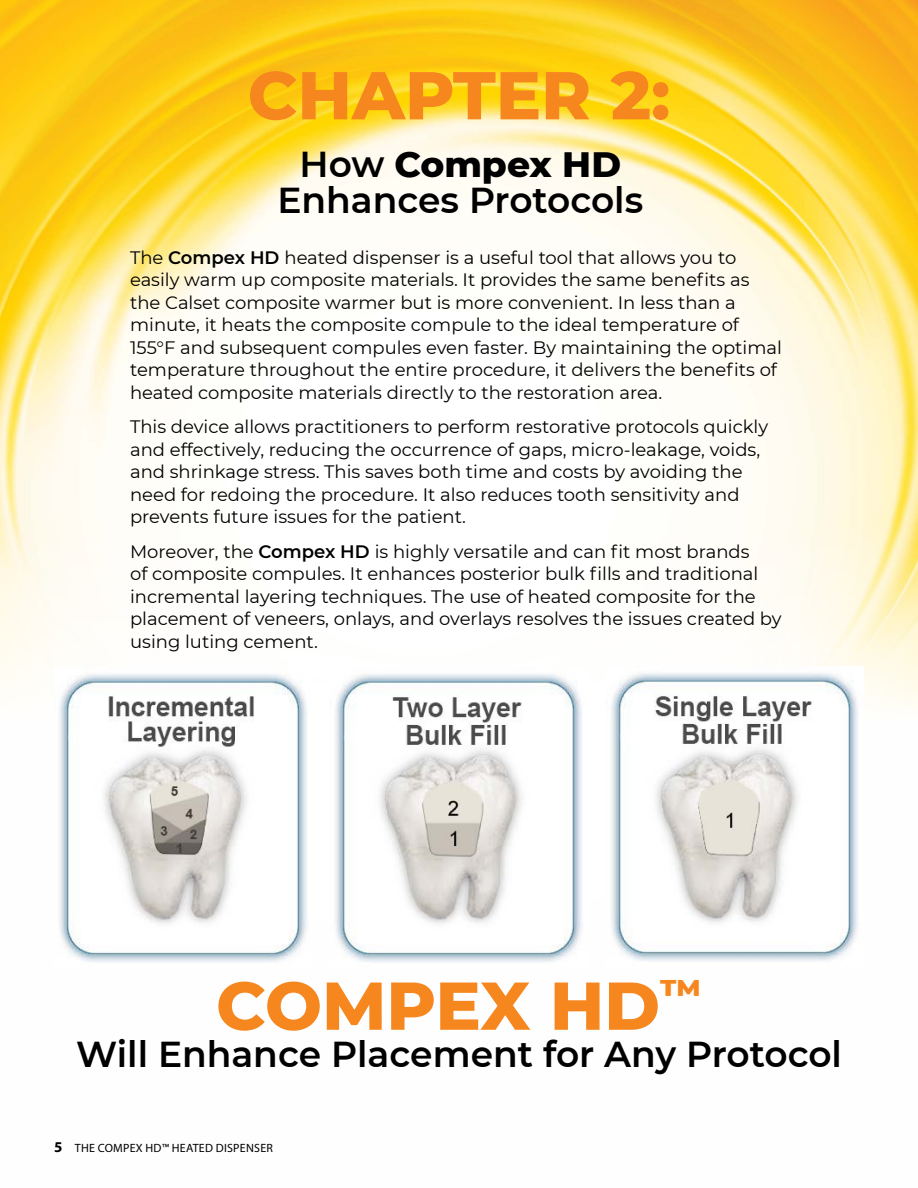
<style>
.page{position:relative;width:918px;height:1188px;background:#fff}
.page>*{position:absolute;margin:0;border:0;box-sizing:border-box;transform-origin:0 0}
.t1{font:800 67.5px "Montserrat";color:#f6871f}
.t2{font:600 36px/36px "Montserrat";color:#000;text-align:center}
.t3{font:18px/22.5px "Montserrat";color:#000}
.t4{font:12px "Myriad Pro";letter-spacing:.02em;color:#000}
.s1{font-weight:800}
.s2{font-weight:600}
.s3{font-weight:700;font-size:15px}
</style>
<div class="page">
<img style="left:0;top:0;width:918px;height:707px">
<img style="left:54px;top:667px;width:259px;height:295px">
<img style="left:329px;top:667px;width:259px;height:295px">
<img style="left:605px;top:666px;width:259px;height:295px">
<h1 class="t1" style="left:248px;top:46px;width:424px">CHAPTER 2:</h1>
<h2 class="t2" style="left:277px;top:145px;width:367px">How <span class="s1">Compex HD<br></span>Enhances Protocols</h2>
<p class="t3" style="left:130px;top:245px;width:653px">The <span class="s2">Compex HD</span> heated dispenser is a useful tool that allows you to easily warm up composite materials. It provides the same benefits as the Calset composite warmer but is more convenient. In less than a minute, it heats the composite compule to the ideal temperature of 155°F and subsequent compules even faster. By maintaining the optimal temperature throughout the entire procedure, it delivers the benefits of heated composite materials directly to the restoration area.</p>
<p class="t3" style="left:130px;top:415px;width:640px">This device allows practitioners to perform restorative protocols quickly and effectively, reducing the occurrence of gaps, micro-leakage, voids, and shrinkage stress. This saves both time and costs by avoiding the need for redoing the procedure. It also reduces tooth sensitivity and prevents future issues for the patient.</p>
<p class="t3" style="left:130px;top:539px;width:653px">Moreover, the <span class="s2">Compex HD</span> is highly versatile and can fit most brands<br>of composite compules. It enhances posterior bulk fills and traditional incremental layering techniques. The use of heated composite for the placement of veneers, onlays, and overlays resolves the issues created by using luting cement.</p>
<h1 class="t1" style="left:216px;top:956px;width:487px">COMPEX HD<sup>™</sup></h1>
<h2 class="t2" style="left:76px;top:1035px;width:767px">Will Enhance Placement for Any Protocol</h2>
<p class="t4" style="left:54px;top:1141px;width:220px"><span class="s3">5</span> THE COMPEX HD™ HEATED DISPENSER</p>
</div>
